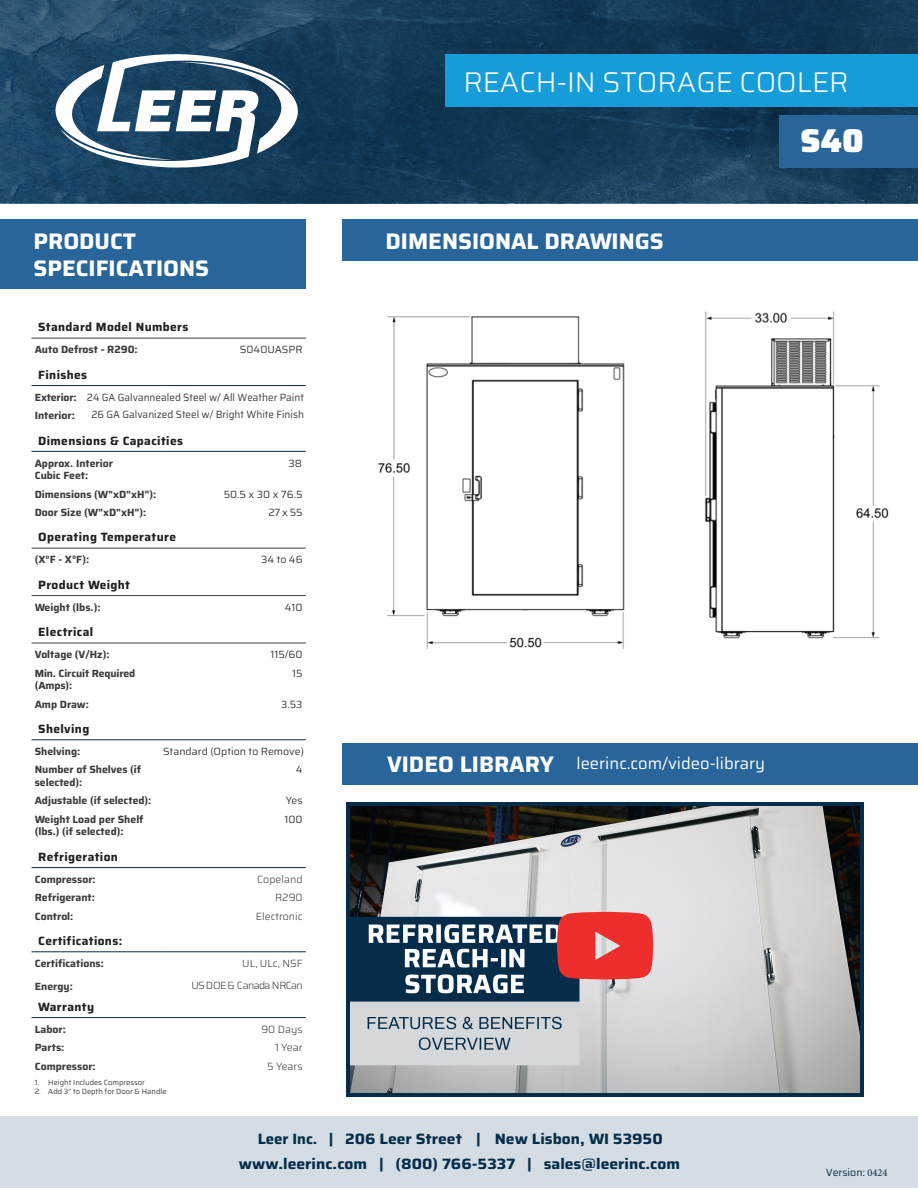
<style>
.page{position:relative;width:918px;height:1188px;background:#fff}
.page>*{position:absolute;margin:0;border:0;box-sizing:border-box;transform-origin:0 0}
.t1{font:900 33px "Saira";color:#fff}
.t2{font:300 28.5px "Saira";color:#fff}
.t3{font:700 22.5px "Saira";color:#fff}
.t4{font:16.5px "Saira";color:#fff}
.t5{font:700 15px "Saira";color:#052d49;scale:1.05 1}
.t6{font:700 15px "Saira";color:#052d49}
.t7{font:700 12px "Saira";letter-spacing:.03em;color:#231f20}
.t8{font:700 10.5px/12.6px "Saira";color:#3e3e3f}
.t9{font:10.5px "Saira";color:#3e3e3f}
.t10{font:10.5px/16.5px "Saira";color:#3e3e3f;text-align:center;scale:.95 1}
.t11{font:300 10.5px "Saira";color:#3e3e3f}
.t12{font:300 10.5px "Saira";letter-spacing:-.065em;color:#3e3e3f}
.t13{font:10.5px "Saira";color:#052d49}
.t14{font:7.5px "Saira";color:#3e3e3f}
.s1{font-weight:700;font-size:22.5px}
.s2{font-family:"Minion Pro"}
</style>
<div class="page">
<svg style="left:0;top:0;width:918px;height:203px;background:#163d5a"></svg>
<div style="left:446px;top:54px;width:472px;height:53px;background:#149dd9"></div>
<div style="left:779px;top:115px;width:139px;height:53px;background:#28659b"></div>
<div style="left:342px;top:219px;width:576px;height:42px;background:#28659b"></div>
<div style="left:0;top:219px;width:306px;height:70px;background:#28659b"></div>
<div style="left:0;top:1117px;width:918px;height:71px;background:#d4dde4"></div>
<svg style="left:55px;top:54px;width:243px;height:114px"></svg>
<img style="left:346px;top:802px;width:518px;height:295px">
<img style="left:704px;top:311px;width:185px;height:328px">
<img style="left:378px;top:316px;width:247px;height:334px">
<div style="left:342px;top:743px;width:576px;height:42px;background:#28659b"></div>
<hr style="left:32px;top:338px;width:131px;height:1px;background:#3e3e3f">
<hr style="left:163px;top:338px;width:143px;height:1px;background:#3e3e3f">
<hr style="left:32px;top:548px;width:131px;height:1px;background:#3e3e3f">
<hr style="left:163px;top:548px;width:143px;height:1px;background:#3e3e3f">
<hr style="left:32px;top:595px;width:131px;height:1px;background:#3e3e3f">
<hr style="left:163px;top:595px;width:143px;height:1px;background:#3e3e3f">
<hr style="left:32px;top:643px;width:131px;height:1px;background:#3e3e3f">
<hr style="left:163px;top:643px;width:143px;height:1px;background:#3e3e3f">
<hr style="left:32px;top:740px;width:131px;height:1px;background:#052d49">
<hr style="left:163px;top:740px;width:143px;height:1px;background:#052d49">
<hr style="left:32px;top:867px;width:131px;height:1px;background:#052d49">
<hr style="left:163px;top:867px;width:143px;height:1px;background:#052d49">
<hr style="left:32px;top:1017px;width:131px;height:1px;background:#052d49">
<hr style="left:163px;top:1017px;width:143px;height:1px;background:#052d49">
<hr style="left:32px;top:952px;width:131px;height:1px;background:#052d49">
<hr style="left:163px;top:952px;width:143px;height:1px;background:#052d49">
<hr style="left:32px;top:385px;width:131px;height:1px;background:#052d49">
<hr style="left:163px;top:385px;width:143px;height:1px;background:#052d49">
<hr style="left:32px;top:451px;width:131px;height:1px;background:#052d49">
<hr style="left:163px;top:451px;width:143px;height:1px;background:#052d49">
<svg style="left:557px;top:912px;width:96px;height:67px;background:#aeb7be"></svg>
<p class="t2" style="left:463px;top:59px;width:387px">REACH-IN STORAGE COOLER</p>
<p class="t1" style="left:801px;top:114px;width:65px">S40</p>
<p class="t3" style="left:33px;top:223px;width:104px">PRODUCT</p>
<p class="t3" style="left:386px;top:223px;width:280px">DIMENSIONAL DRAWINGS</p>
<p class="t3" style="left:33px;top:250px;width:177px">SPECIFICATIONS</p>
<p class="t7" style="left:38px;top:317px;width:152px">Standard Model Numbers</p>
<p class="t8" style="left:35px;top:343px;width:104px">Auto Defrost - R290:</p>
<p class="t9" style="left:240px;top:341px;width:64px">S040UASPR</p>
<p class="t7" style="left:38px;top:365px;width:50px">Finishes</p>
<p class="t8" style="left:35px;top:391px;width:44px">Exterior:</p>
<p class="t8" style="left:35px;top:409px;width:42px">Interior:</p>
<p class="t10" style="left:87px;top:389px;width:230px">24 GA Galvannealed Steel w/ All Weather Paint<br>26 GA Galvanized Steel w/ Bright White Finish</p>
<p class="t7" style="left:38px;top:431px;width:146px">Dimensions &amp; Capacities</p>
<p class="t8" style="left:35px;top:456px;width:80px">Approx. Interior<br>Cubic Feet:</p>
<p class="t9" style="left:288px;top:454px;width:15px">38</p>
<p class="t8" style="left:35px;top:487px;width:123px">Dimensions (W"xD"xH"):</p>
<p class="t9" style="left:224px;top:485px;width:80px">50.5 x 30 x 76.5</p>
<p class="t8" style="left:35px;top:506px;width:113px">Door Size (W"xD"xH"):</p>
<p class="t9" style="left:268px;top:504px;width:36px">27 x 55</p>
<p class="t7" style="left:38px;top:527px;width:139px">Operating Temperature</p>
<p class="t8" style="left:35px;top:553px;width:56px">(X°F - X°F):</p>
<p class="t9" style="left:261px;top:551px;width:43px">34 to 46</p>
<p class="t7" style="left:38px;top:575px;width:93px">Product Weight</p>
<p class="t8" style="left:35px;top:601px;width:67px">Weight (lbs.):</p>
<p class="t9" style="left:285px;top:598px;width:19px">410</p>
<p class="t7" style="left:38px;top:622px;width:57px">Electrical</p>
<p class="t8" style="left:35px;top:648px;width:76px">Voltage (V/Hz):</p>
<p class="t9" style="left:270px;top:646px;width:34px">115/60</p>
<p class="t8" style="left:35px;top:666px;width:102px">Min. Circuit Required (Amps):</p>
<p class="t9" style="left:292px;top:664px;width:12px">15</p>
<p class="t8" style="left:35px;top:697px;width:56px">Amp Draw:</p>
<p class="t9" style="left:281px;top:695px;width:23px">3.53</p>
<p class="t7" style="left:38px;top:719px;width:53px">Shelving</p>
<p class="t8" style="left:35px;top:745px;width:47px">Shelving:</p>
<p class="t9" style="left:163px;top:743px;width:142px">Standard (Option to Remove)</p>
<p class="t8" style="left:35px;top:763px;width:108px">Number of Shelves (if selected):</p>
<p class="t9" style="left:296px;top:761px;width:8px">4</p>
<p class="t8" style="left:35px;top:794px;width:118px">Adjustable (if selected):</p>
<p class="t9" style="left:286px;top:792px;width:18px">Yes</p>
<p class="t8" style="left:35px;top:813px;width:110px">Weight Load per Shelf (lbs.) (if selected):</p>
<p class="t9" style="left:285px;top:810px;width:20px">100</p>
<p class="t7" style="left:38px;top:847px;width:81px">Refrigeration</p>
<p class="t8" style="left:35px;top:873px;width:63px">Compressor:</p>
<p class="t11" style="left:257px;top:871px;width:47px">Copeland</p>
<p class="t8" style="left:35px;top:891px;width:62px">Refrigerant:</p>
<p class="t11" style="left:275px;top:889px;width:29px">R290</p>
<p class="t8" style="left:35px;top:909px;width:40px">Control:</p>
<p class="t11" style="left:256px;top:907px;width:48px">Electronic</p>
<p class="t7" style="left:38px;top:931px;width:86px">Certifications:</p>
<p class="t8" style="left:35px;top:957px;width:71px">Certifications:</p>
<p class="t11" style="left:242px;top:955px;width:62px">UL, ULc, NSF</p>
<p class="t8" style="left:35px;top:979px;width:40px">Energy:</p>
<p class="t12" style="left:191px;top:977px;width:113px">US DOE &amp; Canada NRCan</p>
<p class="t7" style="left:38px;top:997px;width:57px">Warranty</p>
<p class="t8" style="left:35px;top:1023px;width:33px">Labor:</p>
<p class="t11" style="left:261px;top:1021px;width:43px">90 Days</p>
<p class="t8" style="left:35px;top:1041px;width:31px">Parts:</p>
<p class="t11" style="left:275px;top:1039px;width:29px">1 Year</p>
<p class="t8" style="left:35px;top:1059px;width:63px">Compressor:</p>
<p class="t11" style="left:267px;top:1057px;width:37px">5 Years</p>
<p class="t14" style="left:35px;top:1076px;width:112px">1. Height Includes Compressor</p>
<p class="t14" style="left:35px;top:1085px;width:133px">2. Add 3” to Depth for Door &amp; Handle</p>
<p class="t4" style="left:387px;top:750px;width:379px"><span class="s1">VIDEO LIBRARY</span> leerinc.com/video-library</p>
<p class="t6" style="left:258px;top:1127px;width:407px">Leer Inc. | 206 Leer Street | New Lisbon, WI 53950</p>
<p class="t5" style="left:239px;top:1152px;width:422px">www.leerinc.com | (800) 766-5337 | sales@leerinc.com</p>
<p class="t13" style="left:826px;top:1163px;width:63px">Version: <span class="s2">0424</span></p>
</div>
